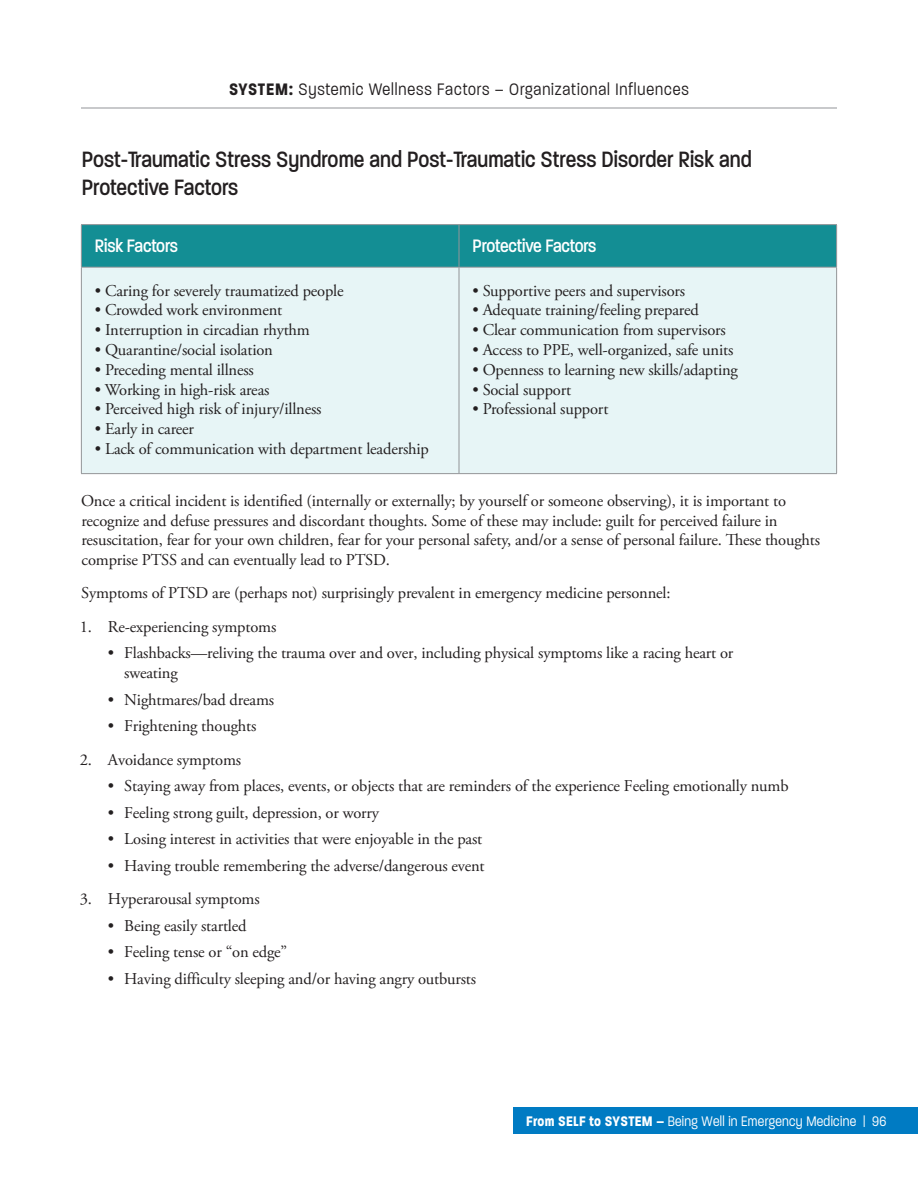
<style>
.page{position:relative;width:918px;height:1188px;background:#fff}
.page>*{position:absolute;margin:0;border:0;box-sizing:border-box;transform-origin:0 0}
.t1{font:500 24px/28.8px "Paralucent Condensed";color:#231f20}
.t2{font:500 19.5px "Paralucent Condensed";letter-spacing:-.01em;color:#fff}
.t3{font:300 18px "Paralucent Condensed";letter-spacing:.05em;color:#231f20}
.t4{font:16.5px/19.8px "Adobe Garamond Pro";letter-spacing:-.01em;color:#231f20}
.t5{font:300 15px "Paralucent Condensed";letter-spacing:.02em;color:#fff}
.s1{font-weight:700}
</style>
<div class="page">
<div style="left:513px;top:1107px;width:405px;height:27px;background:#007bc3"></div>
<hr style="left:81px;top:108px;width:756px;height:1px;background:#939598">
<div style="left:82px;top:225px;width:754px;height:42px;background:#138e94"></div>
<div style="left:82px;top:268px;width:754px;height:205px;background:#e7f5f6"></div>
<hr style="left:81px;top:224px;width:378px;height:1px;background:#939598">
<hr style="left:81px;top:225px;width:1px;height:42px;background:#939598">
<hr style="left:459px;top:224px;width:378px;height:1px;background:#939598">
<hr style="left:459px;top:225px;width:1px;height:42px;background:#939598">
<hr style="left:836px;top:225px;width:1px;height:42px;background:#939598">
<hr style="left:81px;top:267px;width:378px;height:1px;background:#939598">
<hr style="left:81px;top:268px;width:1px;height:205px;background:#939598">
<hr style="left:459px;top:267px;width:378px;height:1px;background:#939598">
<hr style="left:459px;top:268px;width:1px;height:205px;background:#939598">
<hr style="left:836px;top:268px;width:1px;height:205px;background:#939598">
<hr style="left:81px;top:473px;width:378px;height:1px;background:#939598">
<hr style="left:459px;top:473px;width:378px;height:1px;background:#939598">
<p class="t3" style="left:229px;top:79px;width:461px"><span class="s1">SYSTEM:</span> Systemic Wellness Factors – Organizational Influences</p>
<h1 class="t1" style="left:82px;top:144px;width:672px">Post-Traumatic Stress Syndrome and Post-Traumatic Stress Disorder Risk and<br>Protective Factors</h1>
<p class="t2" style="left:95px;top:234px;width:85px">Risk Factors</p>
<p class="t2" style="left:472px;top:234px;width:126px">Protective Factors</p>
<p class="t4" style="left:95px;top:281px;width:250px">• Caring for severely traumatized people</p>
<p class="t4" style="left:95px;top:301px;width:189px">• Crowded work environment</p>
<p class="t4" style="left:95px;top:321px;width:217px">• Interruption in circadian rhythm</p>
<p class="t4" style="left:95px;top:340px;width:180px">• Quarantine/social isolation</p>
<p class="t4" style="left:95px;top:360px;width:161px">• Preceding mental illness</p>
<p class="t4" style="left:95px;top:380px;width:176px">• Working in high-risk areas</p>
<p class="t4" style="left:95px;top:400px;width:228px">• Perceived high risk of injury/illness</p>
<p class="t4" style="left:95px;top:420px;width:101px">• Early in career</p>
<p class="t4" style="left:95px;top:439px;width:336px">• Lack of communication with department leadership</p>
<p class="t4" style="left:472px;top:281px;width:214px">• Supportive peers and supervisors</p>
<p class="t4" style="left:472px;top:301px;width:228px">• Adequate training/feeling prepared</p>
<p class="t4" style="left:472px;top:321px;width:255px">• Clear communication from supervisors</p>
<p class="t4" style="left:472px;top:340px;width:262px">• Access to PPE, well-organized, safe units</p>
<p class="t4" style="left:472px;top:360px;width:267px">• Openness to learning new skills/adapting</p>
<p class="t4" style="left:472px;top:380px;width:100px">• Social support</p>
<p class="t4" style="left:472px;top:400px;width:137px">• Professional support</p>
<p class="t4" style="left:81px;top:491px;width:741px">Once a critical incident is identified (internally or externally; by yourself or someone observing), it is important to recognize and defuse pressures and discordant thoughts. Some of these may include: guilt for perceived failure in resuscitation, fear for your own children, fear for your personal safety, and/or a sense of personal failure. These thoughts comprise PTSS and can eventually lead to PTSD.</p>
<p class="t4" style="left:81px;top:584px;width:591px">Symptoms of PTSD are (perhaps not) surprisingly prevalent in emergency medicine personnel:</p>
<p class="t4" style="left:80px;top:617px;width:198px">1. Re-experiencing symptoms</p>
<p class="t4" style="left:124px;top:644px;width:611px;text-indent:-16px">• Flashbacks—reliving the trauma over and over, including physical symptoms like a racing heart or sweating</p>
<p class="t4" style="left:108px;top:690px;width:168px">• Nightmares/bad dreams</p>
<p class="t4" style="left:108px;top:717px;width:150px">• Frightening thoughts</p>
<p class="t4" style="left:80px;top:750px;width:163px">2. Avoidance symptoms</p>
<p class="t4" style="left:108px;top:777px;width:682px">• Staying away from places, events, or objects that are reminders of the experience Feeling emotionally numb</p>
<p class="t4" style="left:108px;top:803px;width:273px">• Feeling strong guilt, depression, or worry</p>
<p class="t4" style="left:108px;top:830px;width:376px">• Losing interest in activities that were enjoyable in the past</p>
<p class="t4" style="left:108px;top:856px;width:378px">• Having trouble remembering the adverse/dangerous event</p>
<p class="t4" style="left:80px;top:889px;width:181px">3. Hyperarousal symptoms</p>
<p class="t4" style="left:108px;top:916px;width:140px">• Being easily startled</p>
<p class="t4" style="left:108px;top:943px;width:181px">• Feeling tense or “on edge”</p>
<p class="t4" style="left:108px;top:969px;width:370px">• Having difficulty sleeping and/or having angry outbursts</p>
<p class="t5" style="left:526px;top:1112px;width:362px"><span class="s1">From SELF to SYSTEM –</span> Being Well in Emergency Medicine | 96</p>
</div>
